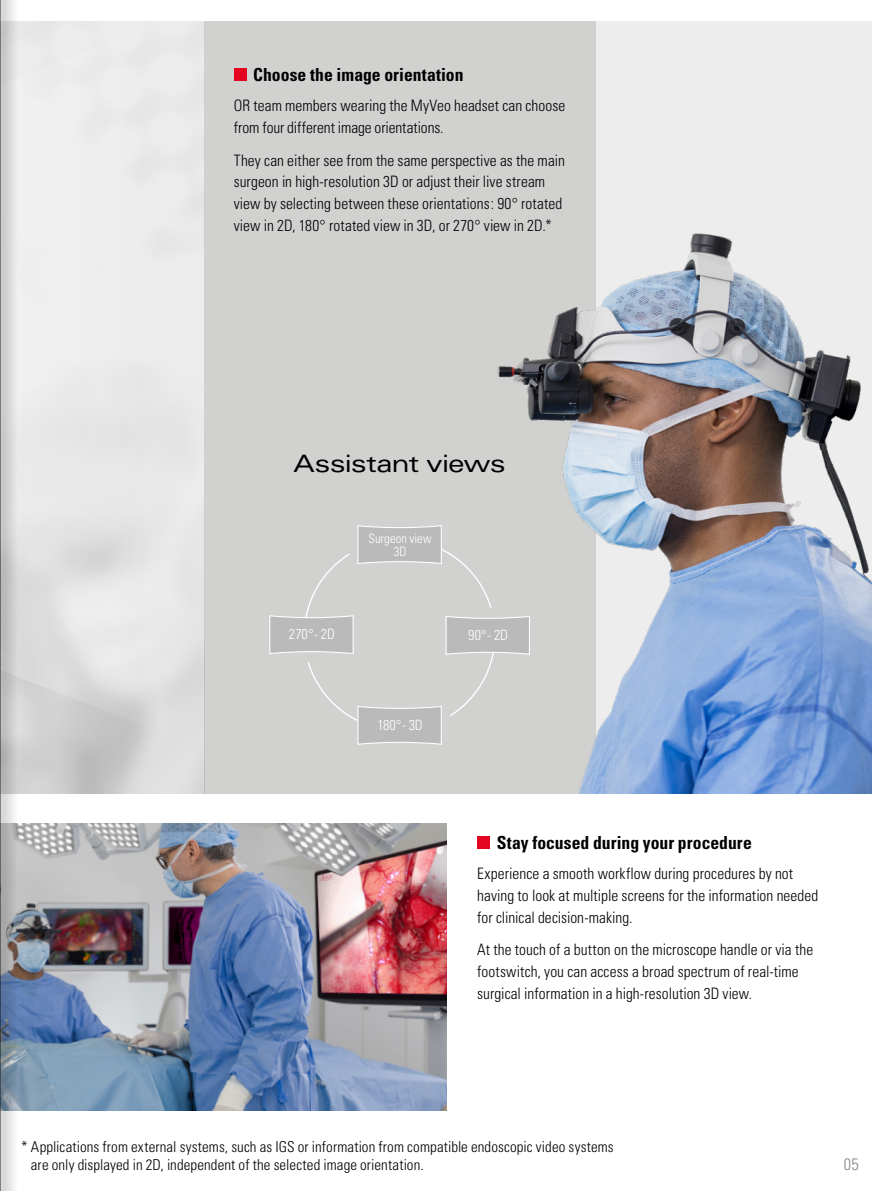
<style>
.page{position:relative;width:893px;height:1191px;background:#fff}
.page>*{position:absolute;margin:0;border:0;box-sizing:border-box;transform-origin:0 0}
.t1{font:expanded 24px "Univers LT Std";letter-spacing:-.03em;color:#000}
.t2{font:700 condensed 18px "Univers LT Std";color:#000}
.t3{font:300 condensed 16.5px "Univers LT Std";color:#878787}
.t4{font:300 condensed 15.75px/21.8px "Univers LT Std";letter-spacing:.005em;color:#000}
.t5{font:300 condensed 15px/18px "Univers LT Std";letter-spacing:.005em;color:#000}
.t6{font:300 condensed 14.25px "Univers LT Std";color:#fff}
.t7{font:300 condensed 13.05px/13px "Univers LT Std";letter-spacing:.005em;color:#fff;text-align:center}
</style>
<div class="page">
<div style="left:0;top:21px;width:872px;height:772px;background:#ededed"></div>
<svg style="left:17px;top:21px;width:161px;height:718px"></svg>
<div style="left:204px;top:21px;width:391px;height:772px;background:#d1d1d0"></div>
<div style="left:234px;top:68px;width:13px;height:13px;background:#e40521"></div>
<div style="left:477px;top:836px;width:13px;height:12px;background:#e40521"></div>
<img style="left:17px;top:823px;width:429px;height:287px">
<img style="left:497px;top:233px;width:375px;height:560px">
<svg style="left:269px;top:524px;width:262px;height:221px"></svg>
<svg style="left:1px;top:0;width:16px;height:1191px;background:#c0c2c5"></svg>
<svg style="left:0;top:0;width:1px;height:1191px"></svg>
<p class="t2" style="left:253px;top:64px;width:212px">Choose the image orientation</p>
<p class="t4" style="left:234px;top:95px;width:333px">OR team members wearing the MyVeo headset can choose from four different image orientations.</p>
<p class="t4" style="left:234px;top:149px;width:333px">They can either see from the same perspective as the main surgeon in high-resolution 3D or adjust their live stream view by selecting between these orientations: 90° rotated view in 2D, 180° rotated view in 3D, or 270° view in 2D.*</p>
<h1 class="t1" style="left:294px;top:449px;width:214px">Assistant views</h1>
<p class="t7" style="left:369px;top:532px;width:64px">Surgeon view<br>3D</p>
<p class="t6" style="left:289px;top:625px;width:47px">270° - 2D</p>
<p class="t6" style="left:468px;top:626px;width:41px">90° - 2D</p>
<p class="t6" style="left:377px;top:716px;width:47px">180° - 3D</p>
<p class="t2" style="left:497px;top:831px;width:257px">Stay focused during your procedure</p>
<p class="t4" style="left:477px;top:862px;width:343px">Experience a smooth workflow during procedures by not having to look at multiple screens for the information needed for clinical decision-making.</p>
<p class="t4" style="left:477px;top:938px;width:338px">At the touch of a button on the microscope handle or via the footswitch, you can access a broad spectrum of real-time surgical information in a high-resolution 3D view.</p>
<p class="t5" style="left:31px;top:1137px;width:584px;text-indent:-10px">* Applications from external systems, such as IGS or information from compatible endoscopic video systems are only displayed in 2D, independent of the selected image orientation.</p>
<p class="t3" style="left:844px;top:1154px;width:16px">05</p>
</div>
